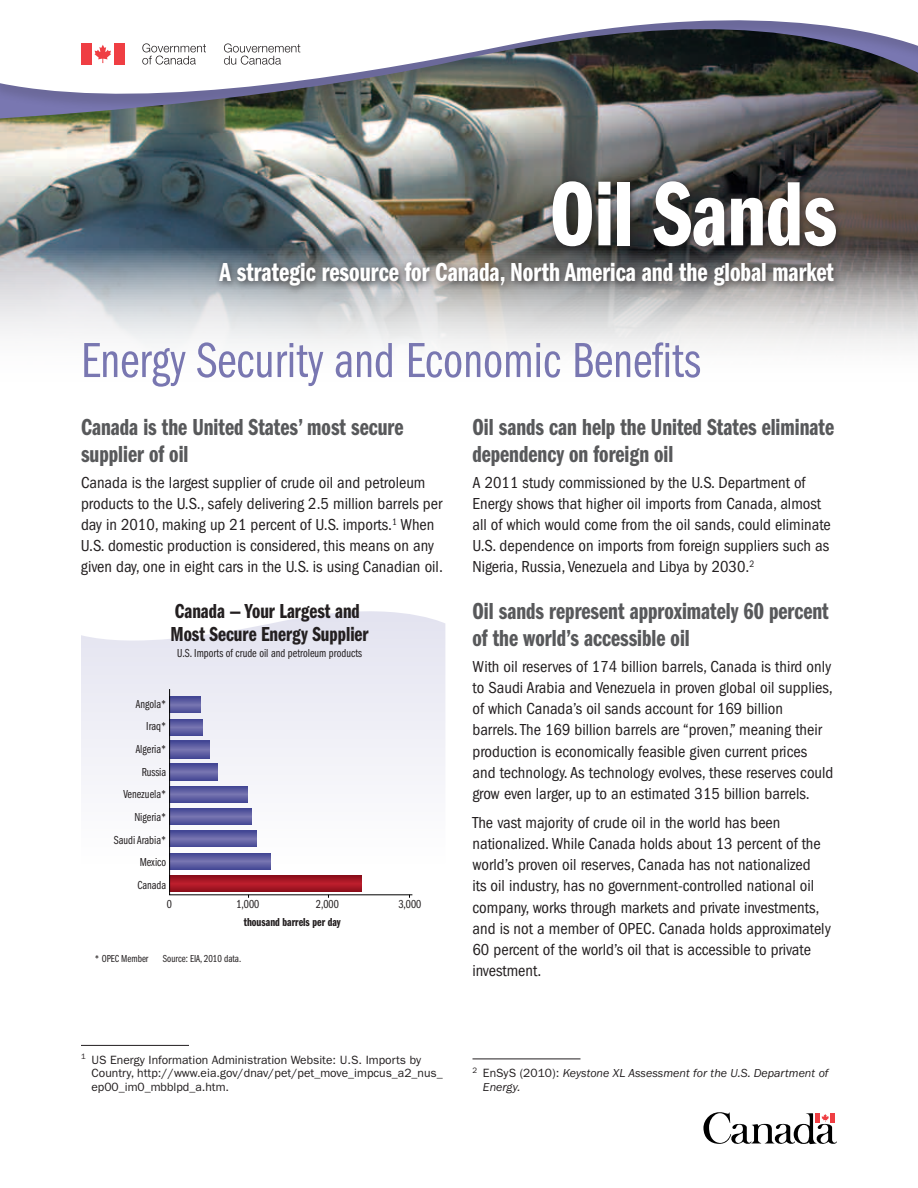
<style>
.page{position:relative;width:918px;height:1188px;background:#fff}
.page>*{position:absolute;margin:0;border:0;box-sizing:border-box;transform-origin:0 0}
.t1{font:94.5px "ITC Franklin Gothic Std Dm Cp";color:#fff}
.header_energy{font:51px "ITC Franklin Gothic Std Bk Cp";color:#7977b1}
.subhead_master_title{font:27px "ITC Franklin Gothic Std Dm Cp";color:#fff}
.subhead_master{font:24px/27px "ITC Franklin Gothic Std Dm Cp";color:#58595b}
.t2{font:21px/22.5px "ITC Franklin Gothic Std Dm Cp";color:#231f20}
.body{font:condensed 16.5px/21.1px "ITC Franklin Gothic Std";color:#231f20}
.t3{font:12px/13.5px "ITC Franklin Gothic Std";color:#231f20}
.t4{font:12px/22.6px "ITC Franklin Gothic Std Bk Cp";color:#231f20;text-align:right}
.t5{font:italic 12px/13.5px "ITC Franklin Gothic Std";color:#231f20}
.t6{font:12px "ITC Franklin Gothic Std Dm Cp";color:#231f20}
.t7{font:10.5px "ITC Franklin Gothic Std Bk Cp";color:#231f20}
.s1{font-style:normal}
</style>
<div class="page">
<img style="left:0;top:119px;width:918px;height:231px">
<img style="left:0;top:113px;width:918px;height:6px">
<img style="left:0;top:20px;width:918px;height:93px">
<svg style="left:81px;top:611px;width:365px;height:164px;fill:#eaeaf4"></svg>
<svg style="left:703px;top:1112px;width:134px;height:33px"></svg>
<div style="left:81px;top:43px;width:10px;height:21px;background:#ef3e43"></div>
<div style="left:114px;top:43px;width:11px;height:21px;background:#ef3e43"></div>
<svg style="left:94px;top:45px;width:17px;height:18px"></svg>
<svg style="left:142px;top:43px;width:64px;height:22px"></svg>
<svg style="left:224px;top:43px;width:76px;height:22px"></svg>
<hr style="left:81px;top:1045px;width:108px;height:1px;background:#231f20">
<hr style="left:472px;top:1059px;width:108px;height:1px;background:#231f20">
<div style="left:212px;top:175px;width:632px;height:119px;background:#231f20;opacity:.75"></div>
<svg style="left:169px;top:688px;width:244px;height:208px"></svg>
<h1 class="t1" style="left:550px;top:162px;width:289px">Oil Sands</h1>
<h2 class="subhead_master_title" style="left:220px;top:258px;width:616px">A strategic resource for Canada, North America and the global market</h2>
<h3 class="header_energy" style="left:81px;top:332px;width:621px">Energy Security and Economic Benefits</h3>
<h4 class="subhead_master" style="left:81px;top:414px;width:324px">Canada is the United States’ most secure supplier of oil</h4>
<p class="body" style="left:81px;top:472px;width:363px">Canada is the largest supplier of crude oil and petroleum products to the U.S., safely delivering 2.5 million barrels per day in 2010, making up 21 percent of U.S. imports.<sup>1</sup> When U.S. domestic production is considered, this means on any given day, one in eight cars in the U.S. is using Canadian oil.</p>
<h4 class="subhead_master" style="left:472px;top:414px;width:363px">Oil sands can help the United States eliminate dependency on foreign oil</h4>
<p class="body" style="left:472px;top:472px;width:360px">A 2011 study commissioned by the U.S. Department of Energy shows that higher oil imports from Canada, almost all of which would come from the oil sands, could eliminate U.S. dependence on imports from foreign suppliers such as Nigeria, Russia, Venezuela and Libya by 2030.<sup>2</sup></p>
<h4 class="subhead_master" style="left:472px;top:598px;width:358px">Oil sands represent approximately 60 percent of the world’s accessible oil</h4>
<p class="body" style="left:472px;top:656px;width:362px">With oil reserves of 174 billion barrels, Canada is third only to Saudi Arabia and Venezuela in proven global oil supplies, of which Canada’s oil sands account for 169 billion<br>barrels. The 169 billion barrels are “proven,” meaning their production is economically feasible given current prices and technology. As technology evolves, these reserves could grow even larger, up to an estimated 315 billion barrels.</p>
<p class="body" style="left:472px;top:812px;width:360px">The vast majority of crude oil in the world has been nationalized. While Canada holds about 13 percent of the world’s proven oil reserves, Canada has not nationalized<br>its oil industry, has no government-controlled national oil company, works through markets and private investments, and is not a member of OPEC. Canada holds approximately 60 percent of the world’s oil that is accessible to private investment.</p>
<p class="t2" style="left:170px;top:600px;width:200px">Canada — Your Largest and<br>Most Secure Energy Supplier</p>
<p class="t4" style="left:177px;top:642px;width:186px">U.S. Imports of crude oil and petroleum products</p>
<p class="t4" style="left:114px;top:693px;width:54px">Angola*<br>Iraq*<br>Algeria*<br>Russia<br>Venezuela*<br>Nigeria*<br>Saudi Arabia*<br>Mexico<br>Canada</p>
<p class="t4" style="left:167px;top:893px;width:7px">0</p>
<p class="t4" style="left:236px;top:893px;width:24px">1,000</p>
<p class="t4" style="left:316px;top:893px;width:24px">2,000</p>
<p class="t4" style="left:398px;top:893px;width:24px">3,000</p>
<p class="t6" style="left:244px;top:915px;width:99px">thousand barrels per day</p>
<p class="t7" style="left:95px;top:953px;width:55px">* OPEC Member</p>
<p class="t7" style="left:163px;top:953px;width:80px">Source: EIA, 2010 data.</p>
<p class="t3" style="left:92px;top:1053px;width:353px;text-indent:-10px"><sup>1</sup> US Energy Information Administration Website: U.S. Imports by<br>Country, http://www.eia.gov/dnav/pet/pet_move_impcus_a2_nus_ ep00_im0_mbblpd_a.htm.</p>
<p class="t5" style="left:483px;top:1066px;width:347px;text-indent:-10px"><sup>2</sup> <span class="s1">EnSyS (2010):</span> Keystone XL Assessment for the U.S. Department of<br>Energy.</p>
</div>
